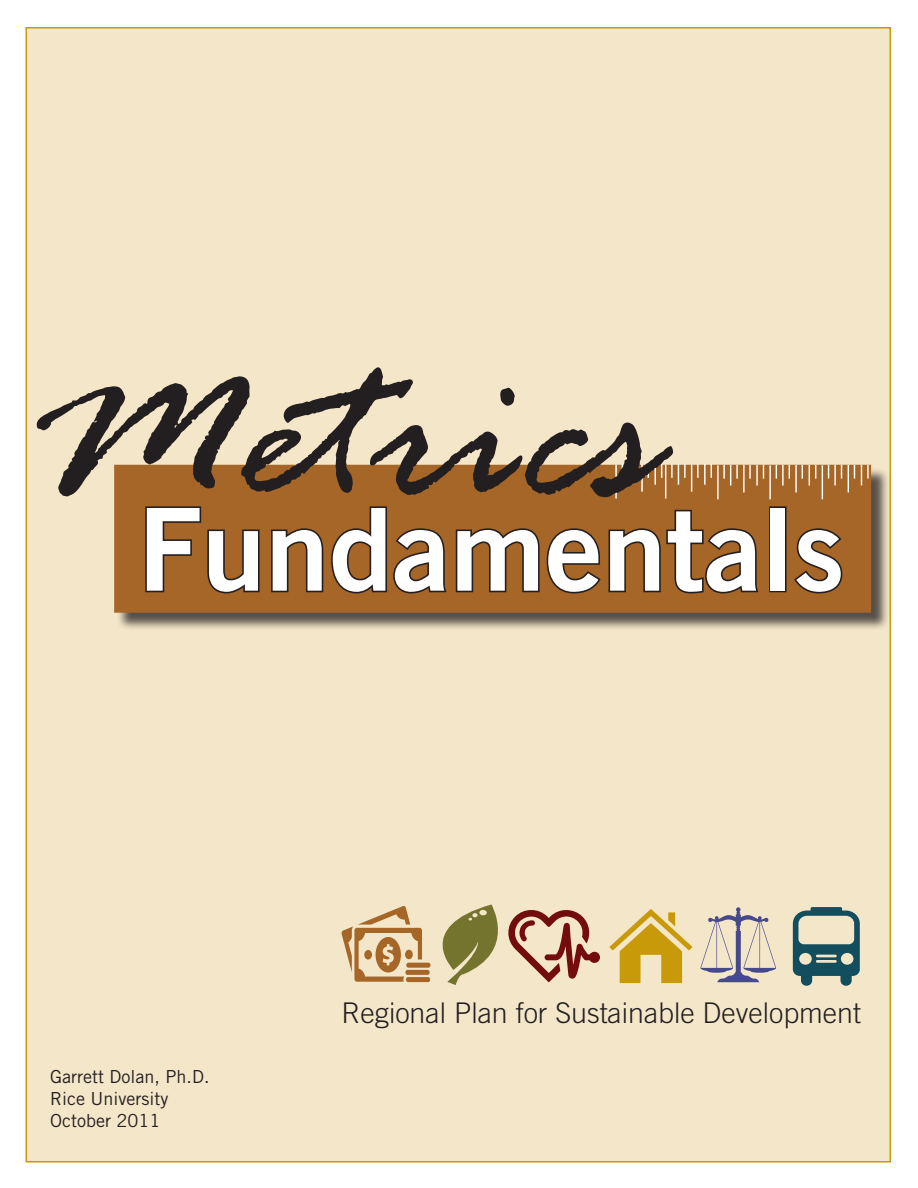
<style>
.page{position:relative;width:918px;height:1188px;background:#fff}
.page>*{position:absolute;margin:0;border:0;box-sizing:border-box;transform-origin:0 0}
.t1{font:italic 225.3px "Rage";color:#231f20}
.t2{font:114.6px "Trade Gothic LT Std Bd 2";color:#fff}
.t3{font:300 28.5px "Trade Gothic LT Std";color:#231f20}
.t4{font:18px "Trade Gothic LT Std";color:#231f20}
</style>
<div class="page">
<div style="left:26px;top:27px;width:865px;height:1135px;background:#f4e6c8;border:2px solid #c89909"></div>
<div style="left:116px;top:467px;width:774px;height:164px;background:#231f20;opacity:.75"></div>
<div style="left:114px;top:465px;width:757px;height:148px;background:#a56627;border:4px solid #a56627"></div>
<svg style="left:145px;top:506px;width:115px;height:88px"></svg>
<svg style="left:271px;top:506px;width:176px;height:88px"></svg>
<svg style="left:455px;top:509px;width:304px;height:85px"></svg>
<div style="left:769px;top:506px;width:18px;height:86px;border:3px solid #231f20"></div>
<svg style="left:794px;top:528px;width:49px;height:66px"></svg>
<hr style="left:665px;top:465px;width:1px;height:34px;background:#fff">
<hr style="left:704px;top:464px;width:2px;height:21px;background:#fff">
<svg style="left:671px;top:464px;width:28px;height:28px"></svg>
<svg style="left:711px;top:464px;width:1px;height:14px"></svg>
<hr style="left:717px;top:465px;width:2px;height:34px;background:#fff">
<hr style="left:743px;top:465px;width:2px;height:27px;background:#fff">
<hr style="left:756px;top:465px;width:2px;height:21px;background:#fff">
<svg style="left:723px;top:465px;width:15px;height:21px"></svg>
<svg style="left:749px;top:465px;width:2px;height:14px"></svg>
<svg style="left:763px;top:465px;width:1px;height:14px"></svg>
<hr style="left:769px;top:465px;width:2px;height:34px;background:#fff">
<hr style="left:795px;top:465px;width:2px;height:27px;background:#fff">
<hr style="left:782px;top:465px;width:2px;height:21px;background:#fff">
<svg style="left:776px;top:465px;width:1px;height:14px"></svg>
<svg style="left:789px;top:465px;width:1px;height:14px"></svg>
<svg style="left:802px;top:465px;width:1px;height:14px"></svg>
<svg style="left:809px;top:465px;width:7px;height:21px"></svg>
<hr style="left:822px;top:465px;width:1px;height:34px;background:#fff">
<hr style="left:834px;top:465px;width:2px;height:20px;background:#fff">
<svg style="left:828px;top:465px;width:1px;height:14px"></svg>
<svg style="left:841px;top:465px;width:1px;height:14px"></svg>
<svg style="left:848px;top:465px;width:7px;height:27px"></svg>
<svg style="left:861px;top:465px;width:8px;height:20px"></svg>
<hr style="left:615px;top:465px;width:2px;height:34px;background:#fff">
<hr style="left:641px;top:464px;width:2px;height:28px;background:#fff">
<hr style="left:654px;top:464px;width:2px;height:21px;background:#fff">
<hr style="left:628px;top:464px;width:2px;height:21px;background:#fff">
<svg style="left:622px;top:464px;width:1px;height:14px"></svg>
<svg style="left:635px;top:464px;width:1px;height:14px"></svg>
<svg style="left:647px;top:464px;width:2px;height:14px"></svg>
<svg style="left:661px;top:464px;width:1px;height:14px"></svg>
<svg style="left:793px;top:907px;width:67px;height:79px"></svg>
<svg style="left:609px;top:909px;width:83px;height:74px"></svg>
<svg style="left:341px;top:905px;width:259px;height:80px"></svg>
<svg style="left:700px;top:907px;width:76px;height:75px"></svg>
<p class="t1" style="left:31px;top:311px;width:629px">Metrics</p>
<p class="t2" style="left:138px;top:479px;width:708px">Fundamentals</p>
<p class="t4" style="left:50px;top:1066px;width:161px">Garrett Dolan, Ph.D.</p>
<p class="t4" style="left:50px;top:1088px;width:120px">Rice University</p>
<p class="t4" style="left:50px;top:1109px;width:112px">October 2011</p>
<p class="t3" style="left:342px;top:996px;width:521px">Regional Plan for Sustainable Development</p>
</div>
